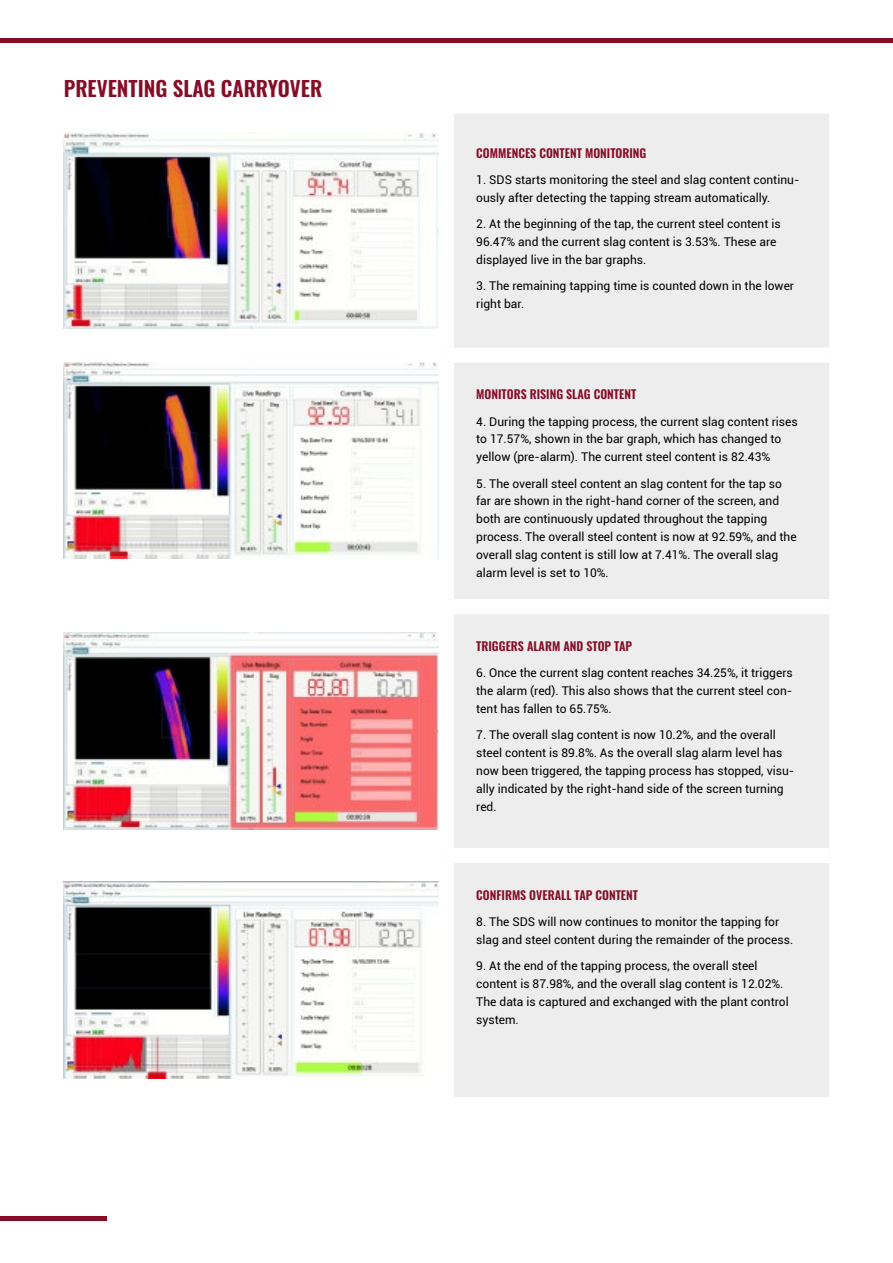
<style>
.page{position:relative;width:893px;height:1263px;background:#fff}
.page>*{position:absolute;margin:0;border:0;box-sizing:border-box;transform-origin:0 0}
.t1{font:600 21px "Oswald";color:#870d27}
.t2{font:12px/17.9px "Roboto";color:#000}
.t3{font:600 12px "Oswald";color:#870d27}
</style>
<div class="page">
<hr style="left:0;top:1216px;width:106px;height:4px;background:#870d27">
<div style="left:0;top:38px;width:893px;height:5px;background:#870d27"></div>
<div style="left:454px;top:114px;width:375px;height:983px;background:#ededed"></div>
<svg style="left:64px;top:558px;width:375px;height:521px"></svg>
<div style="left:446px;top:348px;width:383px;height:15px;background:#fff"></div>
<div style="left:64px;top:599px;width:382px;height:15px;background:#fff"></div>
<div style="left:446px;top:599px;width:383px;height:15px;background:#fff"></div>
<div style="left:64px;top:848px;width:382px;height:15px;background:#fff"></div>
<div style="left:446px;top:848px;width:383px;height:15px;background:#fff"></div>
<img style="left:64px;top:132px;width:375px;height:197px">
<img style="left:64px;top:363px;width:375px;height:195px">
<img style="left:64px;top:633px;width:375px;height:196px">
<img style="left:64px;top:882px;width:375px;height:196px">
<h1 class="t1" style="left:64px;top:78px;width:260px">PREVENTING SLAG CARRYOVER</h1>
<p class="t3" style="left:476px;top:147px;width:172px">COMMENCES CONTENT MONITORING</p>
<p class="t2" style="left:476px;top:171px;width:325px">1. SDS starts monitoring the steel and slag content continu&shy;ously after detecting the tapping stream automatically.</p>
<p class="t2" style="left:476px;top:215px;width:306px">2. At the beginning of the tap, the current steel content is<br>96.47% and the current slag content is 3.53%. These are displayed live in the bar graphs.</p>
<p class="t2" style="left:476px;top:277px;width:319px">3. The remaining tapping time is counted down in the lower right bar.</p>
<p class="t3" style="left:476px;top:388px;width:162px">MONITORS RISING SLAG CONTENT</p>
<p class="t2" style="left:476px;top:412px;width:323px">4. During the tapping process, the current slag content rises to 17.57%, shown in the bar graph, which has changed to yellow (pre-alarm). The current steel content is 82.43%</p>
<p class="t2" style="left:476px;top:474px;width:322px">5. The overall steel content an slag content for the tap so far are shown in the right-hand corner of the screen, and both are continuously updated throughout the tapping process. The overall steel content is now at 92.59%, and the overall slag content is still low at 7.41%. The overall slag alarm level is set to 10%.</p>
<p class="t3" style="left:476px;top:640px;width:157px">TRIGGERS ALARM AND STOP TAP</p>
<p class="t2" style="left:476px;top:663px;width:318px;text-align:justify">6. Once the current slag content reaches 34.25%, it triggers the alarm (red). This also shows that the current steel con&shy;tent has fallen to 65.75%.</p>
<p class="t2" style="left:476px;top:725px;width:319px">7. The overall slag content is now 10.2%, and the overall steel content is 89.8%. As the overall slag alarm level has now been triggered, the tapping process has stopped, visu&shy;ally indicated by the right-hand side of the screen turning red.</p>
<p class="t3" style="left:476px;top:888px;width:163px">CONFIRMS OVERALL TAP CONTENT</p>
<p class="t2" style="left:476px;top:912px;width:319px">8. The SDS will now continues to monitor the tapping for slag and steel content during the remainder of the process.</p>
<p class="t2" style="left:476px;top:956px;width:314px">9. At the end of the tapping process, the overall steel content is 87.98%, and the overall slag content is 12.02%.<br>The data is captured and exchanged with the plant control system.</p>
</div>
